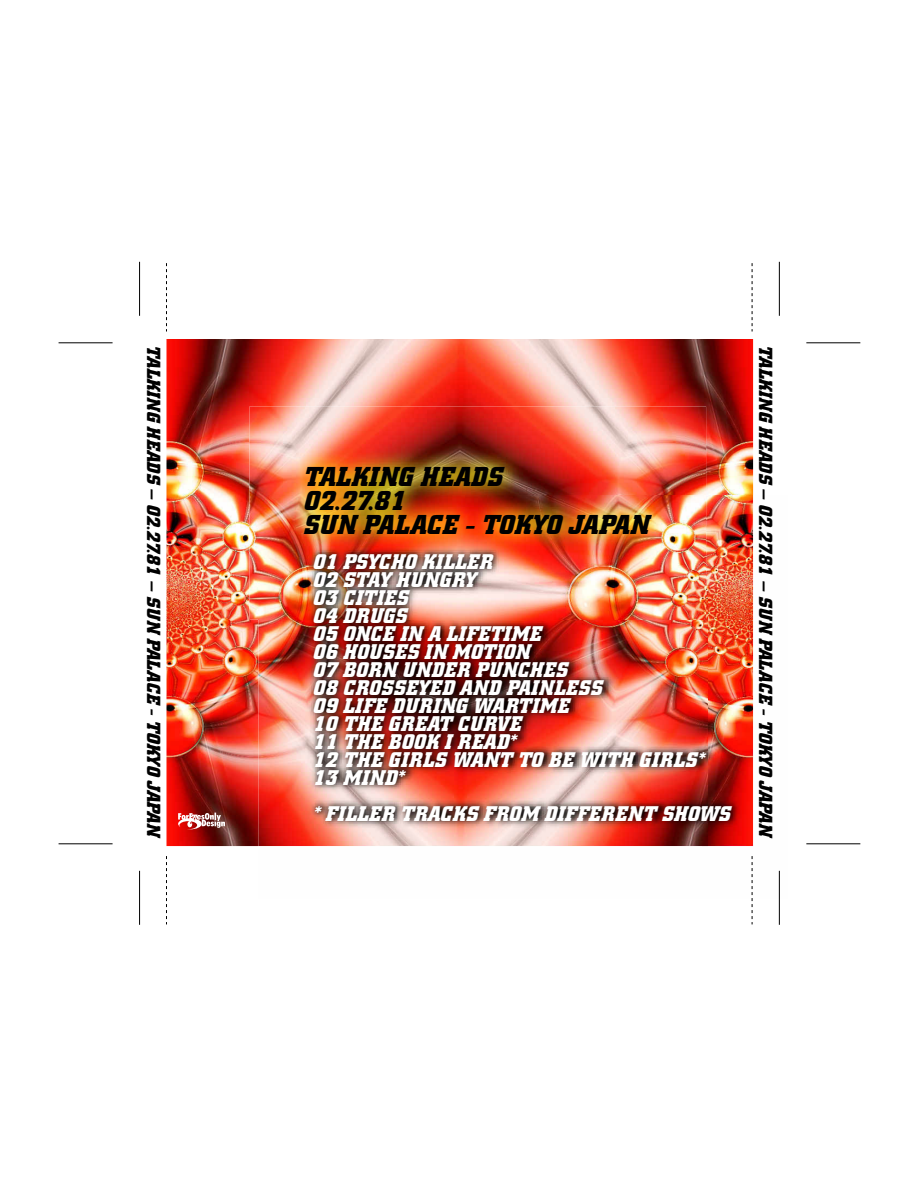
<style>
.page{position:relative;width:918px;height:1188px;background:#fff}
.page>*{position:absolute;margin:0;border:0;box-sizing:border-box;transform-origin:0 0}
.t1{font:italic 700 27px/24px "City";letter-spacing:.02em;color:#000}
.t2{font:italic 700 21px/18px "City";letter-spacing:.02em;color:#fff}
.t3{font:italic 700 18.75px "City";color:#000}
</style>
<div class="page">
<img style="left:166px;top:339px;width:587px;height:507px">
<img style="left:751px;top:495px;width:29px;height:404px">
<img style="left:706px;top:495px;width:47px;height:351px">
<img style="left:258px;top:595px;width:449px;height:251px">
<img style="left:249px;top:406px;width:457px;height:214px">
<img style="left:258px;top:495px;width:448px;height:125px">
<hr style="left:139px;top:262px;width:1px;height:54px;background:#000">
<hr style="left:59px;top:343px;width:54px;height:1px;background:#000">
<hr style="left:59px;top:844px;width:54px;height:1px;background:#000">
<hr style="left:139px;top:871px;width:1px;height:54px;background:#000">
<hr style="left:779px;top:262px;width:1px;height:54px;background:#000">
<hr style="left:806px;top:343px;width:54px;height:1px;background:#000">
<hr style="left:806px;top:844px;width:54px;height:1px;background:#000">
<hr style="left:779px;top:871px;width:1px;height:54px;background:#000">
<svg style="left:166px;top:263px;width:1px;height:69px"></svg>
<svg style="left:166px;top:856px;width:1px;height:68px"></svg>
<svg style="left:752px;top:263px;width:1px;height:69px"></svg>
<svg style="left:752px;top:856px;width:1px;height:68px"></svg>
<svg style="left:178px;top:813px;width:47px;height:16px"></svg>
<p class="t3" style="left:164px;top:345px;width:495px;rotate:90deg">TALKING HEADS – 02.27.81 – SUN PALACE - TOKYO JAPAN</p>
<p class="t3" style="left:776px;top:345px;width:495px;rotate:90deg">TALKING HEADS – 02.27.81 – SUN PALACE - TOKYO JAPAN</p>
<p class="t1" style="left:303px;top:465px;width:347px">TALKING HEADS<br>02.27.81<br>SUN PALACE - TOKYO JAPAN</p>
<p class="t2" style="left:313px;top:553px;width:393px">01 PSYCHO KILLER<br>02 STAY HUNGRY<br>03 CITIES<br>04 DRUGS<br>05 ONCE IN A LIFETIME<br>06 HOUSES IN MOTION<br>07 BORN UNDER PUNCHES<br>08 CROSSEYED AND PAINLESS<br>09 LIFE DURING WARTIME<br>10 THE GREAT CURVE<br>11 THE BOOK I READ*<br>12 THE GIRLS WANT TO BE WITH GIRLS*<br>13 MIND*</p>
<p class="t2" style="left:313px;top:805px;width:419px">* FILLER TRACKS FROM DIFFERENT SHOWS</p>
</div>
